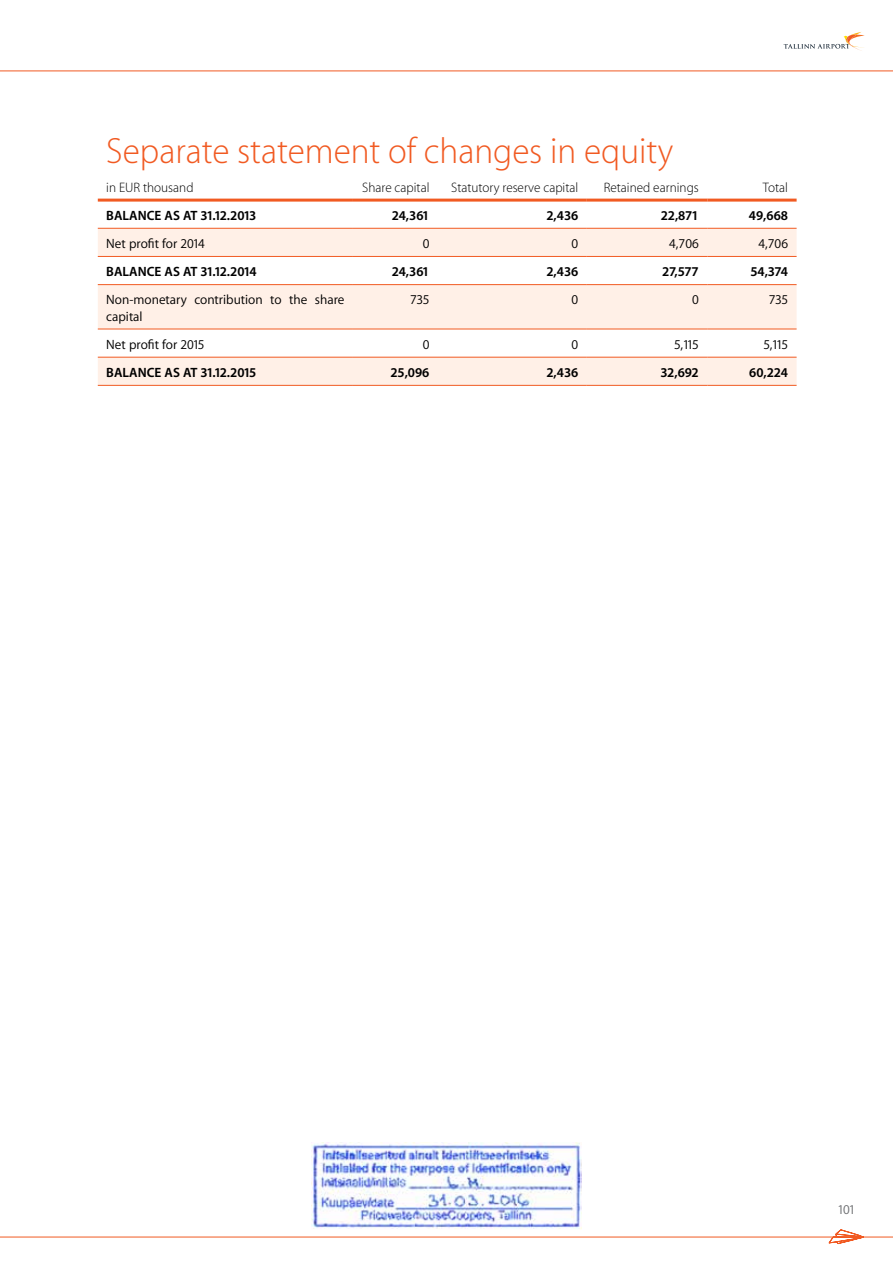
<style>
.page{position:relative;width:893px;height:1263px;background:#fff}
.page>*{position:absolute;margin:0;border:0;box-sizing:border-box;transform-origin:0 0}
.t1{font:100 36px "Myriad Set Pro";color:#f15a22}
.t2{font:13.5px/16.2px "Myriad Set Pro Text";color:#000}
.t3{font:100 13.5px "Myriad Set Pro";color:#000}
.t4{font:700 13.5px "Myriad Set Pro";letter-spacing:-.01em;color:#000}
.t5{font:700 13.5px "Myriad Set Pro";letter-spacing:-.08em;color:#000}
.t6{font:13.5px "Myriad Set Pro Text";color:#6d6e71}
</style>
<div class="page">
<hr style="left:0;top:1237px;width:893px;height:1px;background:#f15a22">
<svg style="left:828px;top:1229px;width:37px;height:15px"></svg>
<hr style="left:0;top:71px;width:893px;height:1px;background:#f15a22">
<svg style="left:784px;top:32px;width:80px;height:19px"></svg>
<svg style="left:98px;top:229px;width:699px;height:156px;fill:#fff0e7"></svg>
<hr style="left:98px;top:228px;width:255px;height:1px;background:#f15a22">
<hr style="left:353px;top:228px;width:85px;height:1px;background:#f15a22">
<hr style="left:438px;top:228px;width:149px;height:1px;background:#f15a22">
<hr style="left:587px;top:228px;width:120px;height:1px;background:#f15a22">
<hr style="left:707px;top:228px;width:90px;height:1px;background:#f15a22">
<hr style="left:98px;top:256px;width:255px;height:1px;background:#f15a22">
<hr style="left:353px;top:256px;width:85px;height:1px;background:#f15a22">
<hr style="left:438px;top:256px;width:149px;height:1px;background:#f15a22">
<hr style="left:587px;top:256px;width:120px;height:1px;background:#f15a22">
<hr style="left:707px;top:256px;width:90px;height:1px;background:#f15a22">
<hr style="left:98px;top:284px;width:255px;height:1px;background:#f15a22">
<hr style="left:353px;top:284px;width:85px;height:1px;background:#f15a22">
<hr style="left:438px;top:284px;width:149px;height:1px;background:#f15a22">
<hr style="left:587px;top:284px;width:120px;height:1px;background:#f15a22">
<hr style="left:707px;top:284px;width:90px;height:1px;background:#f15a22">
<hr style="left:98px;top:329px;width:255px;height:1px;background:#f15a22">
<hr style="left:353px;top:329px;width:85px;height:1px;background:#f15a22">
<hr style="left:438px;top:329px;width:149px;height:1px;background:#f15a22">
<hr style="left:587px;top:329px;width:120px;height:1px;background:#f15a22">
<hr style="left:707px;top:329px;width:90px;height:1px;background:#f15a22">
<hr style="left:98px;top:357px;width:255px;height:1px;background:#f15a22">
<hr style="left:353px;top:357px;width:85px;height:1px;background:#f15a22">
<hr style="left:438px;top:357px;width:149px;height:1px;background:#f15a22">
<hr style="left:587px;top:357px;width:120px;height:1px;background:#f15a22">
<hr style="left:707px;top:357px;width:90px;height:1px;background:#f15a22">
<hr style="left:98px;top:385px;width:255px;height:1px;background:#f15a22">
<hr style="left:353px;top:385px;width:85px;height:1px;background:#f15a22">
<hr style="left:438px;top:385px;width:149px;height:1px;background:#f15a22">
<hr style="left:587px;top:385px;width:120px;height:1px;background:#f15a22">
<hr style="left:707px;top:385px;width:90px;height:1px;background:#f15a22">
<hr style="left:98px;top:199px;width:255px;height:3px;background:#f15a22">
<hr style="left:353px;top:199px;width:85px;height:3px;background:#f15a22">
<hr style="left:438px;top:199px;width:149px;height:3px;background:#f15a22">
<hr style="left:587px;top:199px;width:120px;height:3px;background:#f15a22">
<hr style="left:707px;top:199px;width:90px;height:3px;background:#f15a22">
<img style="left:312px;top:1142px;width:269px;height:87px">
<h1 class="t1" style="left:106px;top:123px;width:569px">Separate statement of changes in equity</h1>
<p class="t3" style="left:106px;top:177px;width:21px">in EUR</p>
<p class="t3" style="left:143px;top:177px;width:52px">thousand</p>
<p class="t3" style="left:362px;top:177px;width:69px">Share capital</p>
<p class="t3" style="left:451px;top:177px;width:129px">Statutory reserve capital</p>
<p class="t3" style="left:604px;top:177px;width:97px">Retained earnings</p>
<p class="t3" style="left:763px;top:177px;width:27px">Total</p>
<p class="t5" style="left:106px;top:205px;width:152px">BALANCE AS AT 31.12.2013</p>
<p class="t4" style="left:392px;top:205px;width:39px">24,361</p>
<p class="t4" style="left:546px;top:205px;width:33px">2,436</p>
<p class="t4" style="left:661px;top:205px;width:39px">22,871</p>
<p class="t4" style="left:749px;top:205px;width:41px">49,668</p>
<p class="t2" style="left:106px;top:235px;width:100px">Net profit for 2014</p>
<p class="t2" style="left:423px;top:235px;width:8px">0</p>
<p class="t2" style="left:572px;top:235px;width:8px">0</p>
<p class="t2" style="left:669px;top:235px;width:31px">4,706</p>
<p class="t2" style="left:758px;top:235px;width:31px">4,706</p>
<p class="t5" style="left:106px;top:261px;width:152px">BALANCE AS AT 31.12.2014</p>
<p class="t4" style="left:392px;top:261px;width:39px">24,361</p>
<p class="t4" style="left:546px;top:261px;width:33px">2,436</p>
<p class="t4" style="left:662px;top:261px;width:38px">27,577</p>
<p class="t4" style="left:750px;top:261px;width:39px">54,374</p>
<p class="t2" style="left:106px;top:291px;width:240px">Non-monetary contribution to the share capital</p>
<p class="t2" style="left:410px;top:291px;width:21px">735</p>
<p class="t2" style="left:572px;top:291px;width:8px">0</p>
<p class="t2" style="left:692px;top:291px;width:8px">0</p>
<p class="t2" style="left:769px;top:291px;width:21px">735</p>
<p class="t2" style="left:106px;top:335px;width:100px">Net profit for 2015</p>
<p class="t2" style="left:423px;top:335px;width:8px">0</p>
<p class="t2" style="left:572px;top:335px;width:8px">0</p>
<p class="t2" style="left:674px;top:335px;width:26px">5,115</p>
<p class="t2" style="left:763px;top:335px;width:26px">5,115</p>
<p class="t5" style="left:106px;top:362px;width:152px">BALANCE AS AT 31.12.2015</p>
<p class="t4" style="left:390px;top:362px;width:41px">25,096</p>
<p class="t4" style="left:546px;top:362px;width:33px">2,436</p>
<p class="t4" style="left:660px;top:362px;width:40px">32,692</p>
<p class="t4" style="left:749px;top:362px;width:40px">60,224</p>
<p class="t6" style="left:838px;top:1199px;width:19px">101</p>
</div>
